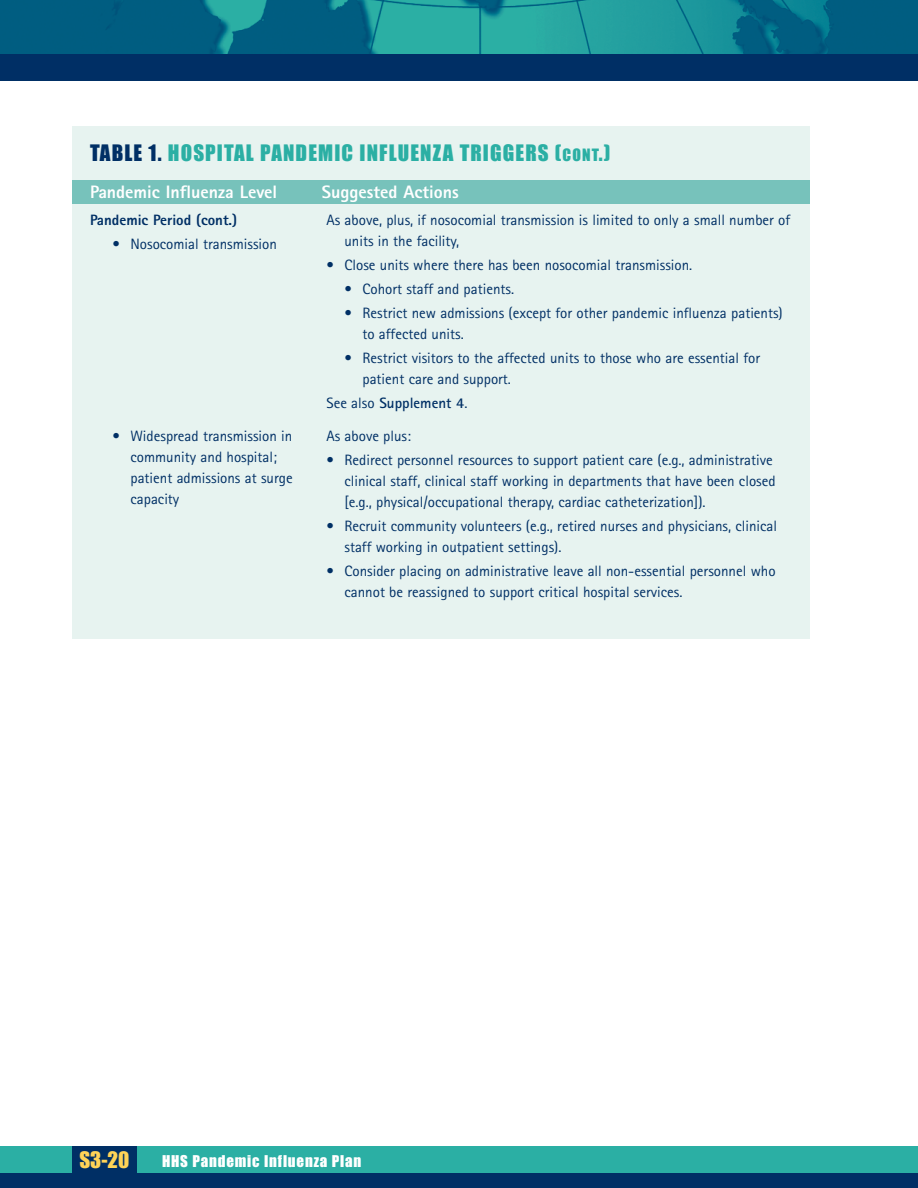
<style>
.page{position:relative;width:918px;height:1188px;background:#fff}
.page>*{position:absolute;margin:0;border:0;box-sizing:border-box;transform-origin:0 0}
.t1{font:21px "Impact";letter-spacing:.055em;color:#2bafa4}
.t2{font:21px "Impact";color:#ffd457}
.t3{font:800 18px "Rotis Sans Serif";color:#fff}
.t4{font:15px/21px "Rotis Sans Serif";color:#002f65}
.t5{font:15px "Impact";letter-spacing:.055em;color:#fff}
.t6{font:800 15px "Rotis Sans Serif";color:#002f65}
.t7{font:700 15px "Rotis Sans Serif";color:#002f65}
.s1{color:#002f65}
.s2{font-size:15.75px}
.s3{font-weight:400}
</style>
<div class="page">
<div style="left:0;top:1173px;width:918px;height:15px;background:#002f65"></div>
<div style="left:0;top:1146px;width:918px;height:27px;background:#2bafa4"></div>
<div style="left:72px;top:1146px;width:65px;height:29px;background:#002f65"></div>
<img style="left:0;top:0;width:918px;height:54px">
<div style="left:0;top:54px;width:918px;height:27px;background:#002f65"></div>
<div style="left:72px;top:126px;width:738px;height:513px;background:#e7f3f0"></div>
<div style="left:72px;top:180px;width:738px;height:24px;background:#77c2bb"></div>
<h1 class="t1" style="left:90px;top:146px;width:522px"><span class="s1">TABLE 1.</span> HOSPITAL PANDEMIC INFLUENZA TRIGGERS (<span class="s2">CONT</span>.)</h1>
<p class="t3" style="left:90px;top:185px;width:189px">Pandemic Influenza Level</p>
<p class="t6" style="left:90px;top:215px;width:149px">Pandemic Period (cont.)</p>
<p class="t4" style="left:112px;top:235px;width:166px">• Nosocomial transmission</p>
<p class="t3" style="left:322px;top:185px;width:138px">Suggested Actions</p>
<p class="t4" style="left:344px;top:211px;width:447px;text-indent:-18px">As above, plus, if nosocomial transmission is limited to only a small number of units in the facility,</p>
<p class="t4" style="left:326px;top:256px;width:367px">• Close units where there has been nosocomial transmission.</p>
<p class="t4" style="left:344px;top:280px;width:171px">• Cohort staff and patients.</p>
<p class="t4" style="left:362px;top:304px;width:422px;text-indent:-18px">• Restrict new admissions (except for other pandemic influenza patients) to affected units.</p>
<p class="t4" style="left:362px;top:349px;width:399px;text-indent:-18px">• Restrict visitors to the affected units to those who are essential for patient care and support.</p>
<p class="t7" style="left:326px;top:398px;width:142px"><span class="s3">See also</span> Supplement 4<span class="s3">.</span></p>
<p class="t4" style="left:326px;top:427px;width:86px">As above plus:</p>
<p class="t4" style="left:344px;top:451px;width:433px;text-indent:-18px">• Redirect personnel resources to support patient care (e.g., administrative clinical staff, clinical staff working in departments that have been closed [e.g., physical/occupational therapy, cardiac catheterization]).</p>
<p class="t4" style="left:344px;top:517px;width:434px;text-indent:-18px">• Recruit community volunteers (e.g., retired nurses and physicians, clinical staff working in outpatient settings).</p>
<p class="t4" style="left:344px;top:562px;width:433px;text-indent:-18px">• Consider placing on administrative leave all non-essential personnel who cannot be reassigned to support critical hospital services.</p>
<p class="t4" style="left:130px;top:427px;width:164px;text-indent:-18px">• Widespread transmission in community and hospital; patient admissions at surge capacity</p>
<h1 class="t2" style="left:79px;top:1153px;width:51px">S3-20</h1>
<p class="t5" style="left:162px;top:1156px;width:201px">HHS Pandemic Influenza Plan</p>
</div>
